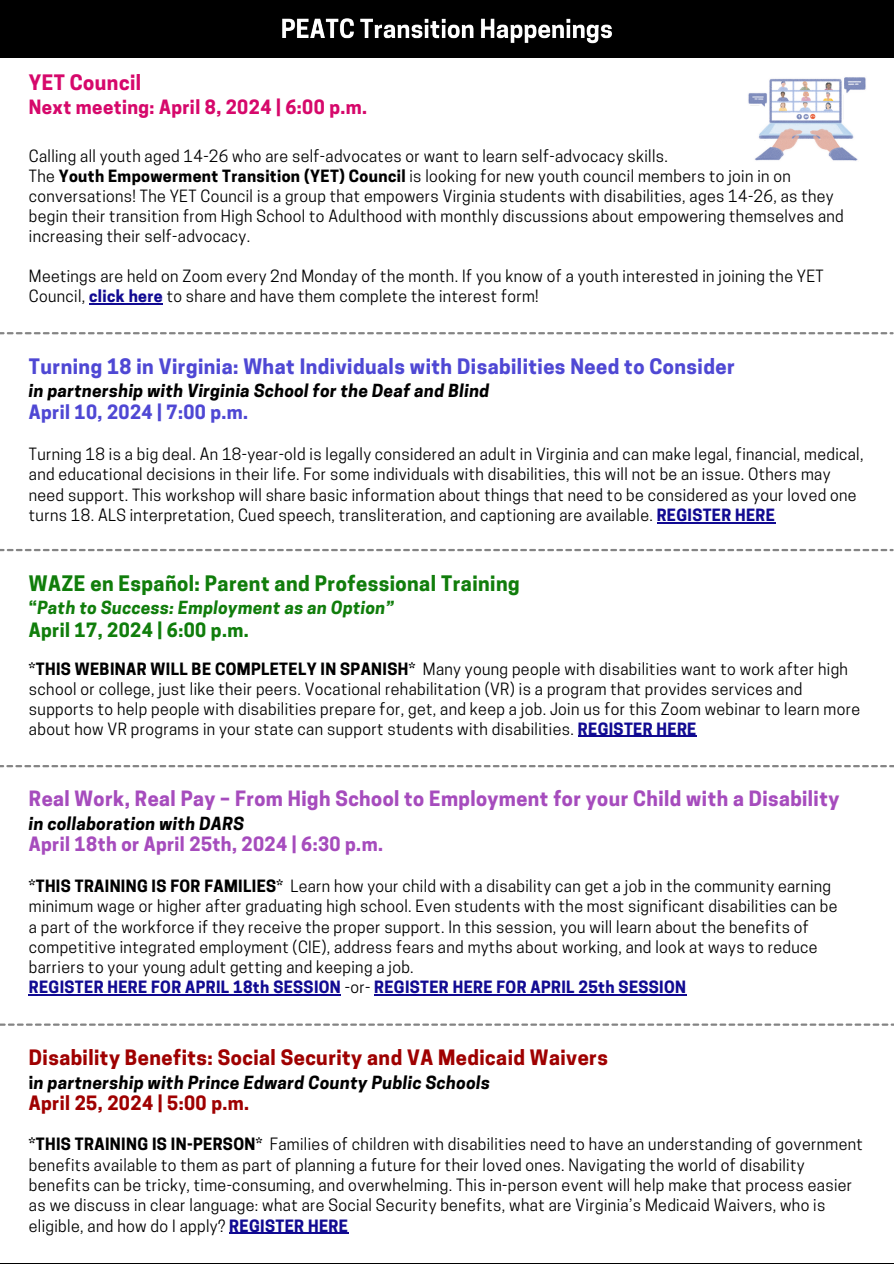
<style>
.page{position:relative;width:894px;height:1264px;background:#fff}
.page>*{position:absolute;margin:0;border:0;box-sizing:border-box;transform-origin:0 0}
.t1{font:700 20.1px "Cooper Hewitt";letter-spacing:.025em;color:#107d0b}
.t2{font:700 19.95px "Cooper Hewitt";letter-spacing:.025em;color:#4f48d4}
.t3{font:700 19.95px "Cooper Hewitt";letter-spacing:.025em;color:#9f0000}
.t4{font:700 19.95px "Cooper Hewitt";letter-spacing:.025em;color:#d6086b}
.t5{font:700 19.8px "Cooper Hewitt";letter-spacing:.025em;color:#a64cbd}
.t6{font:700 18.6px "Cooper Hewitt";letter-spacing:.025em;color:#9f0000}
.t7{font:700 18.45px "Cooper Hewitt";letter-spacing:.025em;color:#a64cbd}
.t8{font:700 18.45px "Cooper Hewitt";letter-spacing:.025em;color:#d6086b}
.t9{font:700 18.45px "Cooper Hewitt";letter-spacing:.025em;color:#4f48d4}
.t10{font:700 18.45px "Cooper Hewitt";letter-spacing:.025em;color:#107d0b}
.t11{font:italic 700 16.95px "Cooper Hewitt";letter-spacing:.025em;color:#000}
.t12{font:italic 700 16.95px "Cooper Hewitt";letter-spacing:.025em;color:#107d0b}
.t13{font:15.9px/20.2px "Cooper Hewitt";letter-spacing:.025em;color:#000}
.s1{font-weight:700}
.s2{font-weight:700;color:#110a92}
.s3{font-style:normal}
</style>
<div class="page">
<div style="left:0;top:0;width:893px;height:57px;background:#000"></div>
<svg style="left:0;top:332px;width:893px;height:2px"></svg>
<hr style="left:89px;top:304px;width:74px;height:1px;background:#110a92">
<img style="left:748px;top:77px;width:118px;height:84px">
<hr style="left:656px;top:522px;width:119px;height:1px;background:#110a92">
<img style="left:282px;top:18px;width:330px;height:26px">
<svg style="left:0;top:549px;width:893px;height:2px"></svg>
<hr style="left:577px;top:735px;width:119px;height:2px;background:#110a92">
<hr style="left:29px;top:994px;width:224px;height:1px;background:#110a92">
<svg style="left:253px;top:994px;width:20px;height:1px"></svg>
<hr style="left:273px;top:994px;width:68px;height:1px;background:#110a92">
<hr style="left:374px;top:994px;width:224px;height:1px;background:#110a92">
<svg style="left:598px;top:994px;width:17px;height:1px"></svg>
<hr style="left:615px;top:994px;width:71px;height:1px;background:#110a92">
<svg style="left:0;top:765px;width:893px;height:2px"></svg>
<svg style="left:0;top:1023px;width:893px;height:2px"></svg>
<hr style="left:229px;top:1232px;width:119px;height:1px;background:#110a92">
<hr style="left:0;top:1263px;width:893px;height:1px;background:#000">
<h3 class="t4" style="left:29px;top:75px;width:114px">YET Council</h3>
<h3 class="t8" style="left:29px;top:100px;width:339px">Next meeting: April 8, 2024 | 6:00 p.m.</h3>
<p class="t13" style="left:29px;top:148px;width:816px">Calling all youth aged 14-26 who are self-advocates or want to learn self-advocacy skills.<br>The <span class="s1">Youth Empowerment Transition (YET) Council</span> is looking for new youth council members to join in on conversations! The YET Council is a group that empowers Virginia students with disabilities, ages 14-26, as they begin their transition from High School to Adulthood with monthly discussions about empowering themselves and increasing their self-advocacy.</p>
<p class="t13" style="left:29px;top:268px;width:796px">Meetings are held on Zoom every 2nd Monday of the month. If you know of a youth interested in joining the YET<br>Council, <span class="s2">click here</span> to share and have them complete the interest form!</p>
<h3 class="t2" style="left:29px;top:358px;width:707px">Turning 18 in Virginia: What Individuals with Disabilities Need to Consider</h3>
<p class="t11" style="left:29px;top:384px;width:462px">in partnership with Virginia School for the Deaf and Blind</p>
<h3 class="t9" style="left:29px;top:404px;width:221px">April 10, 2024 | 7:00 p.m.</h3>
<p class="t13" style="left:29px;top:446px;width:835px">Turning 18 is a big deal. An 18-year-old is legally considered an adult in Virginia and can make legal, financial, medical, and educational decisions in their life. For some individuals with disabilities, this will not be an issue. Others may need support. This workshop will share basic information about things that need to be considered as your loved one turns 18. ALS interpretation, Cued speech, transliteration, and captioning are available. <span class="s2">REGISTER HERE</span></p>
<h3 class="t1" style="left:29px;top:575px;width:492px">WAZE en Español: Parent and Professional Training</h3>
<h3 class="t12" style="left:29px;top:601px;width:366px"><span class="s3">“</span>Path to Success: Employment as an Option”</h3>
<h3 class="t10" style="left:29px;top:623px;width:221px">April 17, 2024 | 6:00 p.m.</h3>
<p class="t13" style="left:29px;top:661px;width:832px;line-height:19.6px"><span class="s1">*THIS WEBINAR WILL BE COMPLETELY IN SPANISH*</span> Many young people with disabilities want to work after high school or college, just like their peers. Vocational rehabilitation (VR) is a program that provides services and supports to help people with disabilities prepare for, get, and keep a job. Join us for this Zoom webinar to learn more about how VR programs in your state can support students with disabilities. <span class="s2">REGISTER HERE</span></p>
<h3 class="t5" style="left:29px;top:791px;width:811px">Real Work, Real Pay – From High School to Employment for your Child with a Disability</h3>
<p class="t11" style="left:29px;top:817px;width:217px">in collaboration with DARS</p>
<h3 class="t7" style="left:29px;top:837px;width:355px">April 18th or April 25th, 2024 | 6:30 p.m.</h3>
<p class="t13" style="left:29px;top:877px;width:809px"><span class="s1">*THIS TRAINING IS FOR FAMILIES*</span> Learn how your child with a disability can get a job in the community earning minimum wage or higher after graduating high school. Even students with the most significant disabilities can be a part of the workforce if they receive the proper support. In this session, you will learn about the benefits of competitive integrated employment (CIE), address fears and myths about working, and look at ways to reduce barriers to your young adult getting and keeping a job.<br><span class="s2">REGISTER HERE FOR APRIL 18th SESSION</span> -or- <span class="s2">REGISTER HERE FOR APRIL 25th SESSION</span></p>
<h3 class="t3" style="left:29px;top:1049px;width:580px">Disability Benefits: Social Security and VA Medicaid Waivers</h3>
<p class="t11" style="left:29px;top:1075px;width:462px"><span class="s3">i</span>n partnership with Prince Edward County Public Schools</p>
<h3 class="t6" style="left:29px;top:1095px;width:222px">April 25, 2024 | 5:00 p.m.</h3>
<p class="t13" style="left:29px;top:1136px;width:835px"><span class="s1">*THIS TRAINING IS IN-PERSON*</span> Families of children with disabilities need to have an understanding of government benefits available to them as part of planning a future for their loved ones. Navigating the world of disability benefits can be tricky, time-consuming, and overwhelming. This in-person event will help make that process easier as we discuss in clear language: what are Social Security benefits, what are Virginia’s Medicaid Waivers, who is eligible, and how do I apply? <span class="s2">REGISTER HERE</span></p>
</div>
